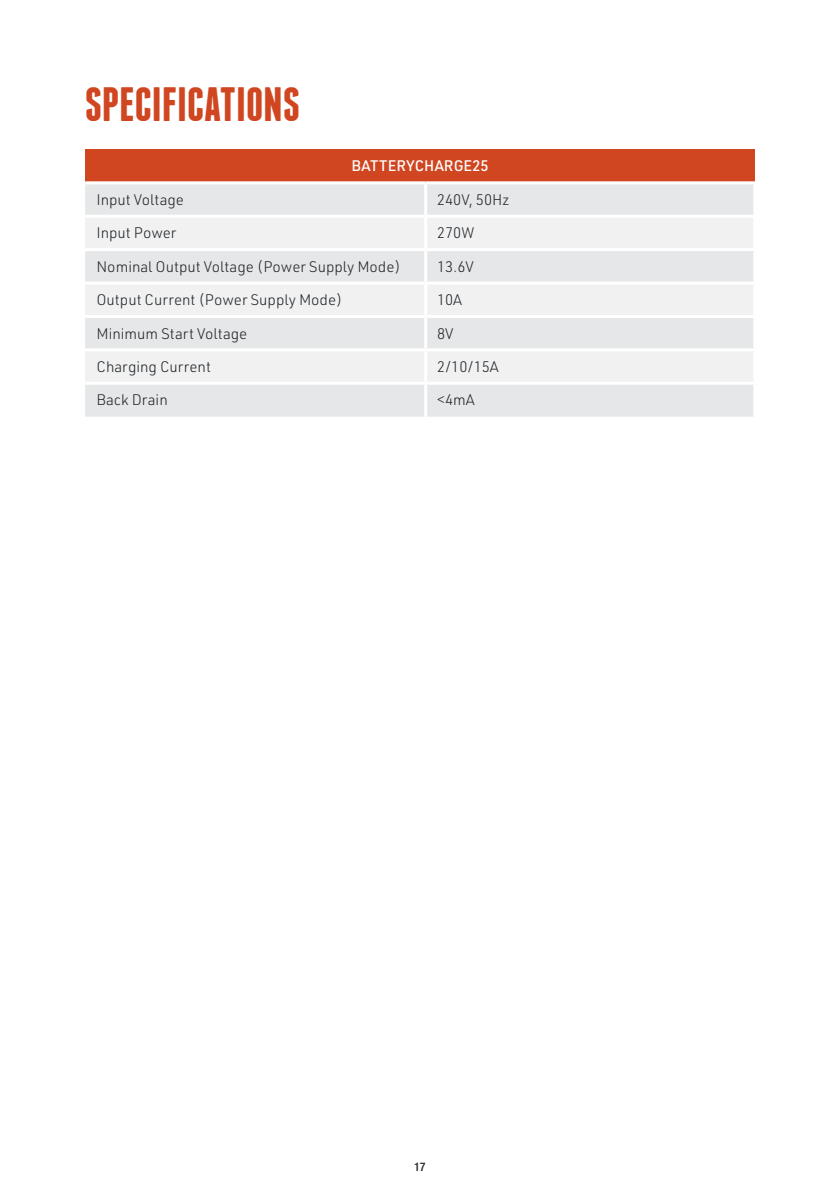
<style>
.page{position:relative;width:840px;height:1191px;background:#fff}
.page>*{position:absolute;margin:0;border:0;box-sizing:border-box;transform-origin:0 0}
.t1{font:700 48px "Franchise";color:#d04621}
.t2{font:300 15px "URWDIN";color:#22282c}
.t3{font:500 15px "URWDIN";color:#fff}
.t4{font:500 condensed 12px "Helvetica Neue LT";color:#22282c}
</style>
<div class="page">
<div style="left:85px;top:149px;width:669px;height:34px;background:#d04621"></div>
<div style="left:85px;top:184px;width:668px;height:232px;background:#e6e7e8"></div>
<svg style="left:85px;top:218px;width:668px;height:164px;fill:#f1f1f2"></svg>
<hr style="left:85px;top:181px;width:340px;height:3px;background:#fff">
<hr style="left:425px;top:181px;width:331px;height:3px;background:#fff">
<hr style="left:424px;top:184px;width:3px;height:31px;background:#fff">
<hr style="left:85px;top:215px;width:340px;height:3px;background:#fff">
<hr style="left:425px;top:215px;width:331px;height:3px;background:#fff">
<hr style="left:424px;top:218px;width:3px;height:30px;background:#fff">
<hr style="left:85px;top:248px;width:340px;height:3px;background:#fff">
<hr style="left:425px;top:248px;width:331px;height:3px;background:#fff">
<hr style="left:424px;top:251px;width:3px;height:30px;background:#fff">
<hr style="left:85px;top:281px;width:340px;height:3px;background:#fff">
<hr style="left:425px;top:281px;width:331px;height:3px;background:#fff">
<hr style="left:424px;top:284px;width:3px;height:31px;background:#fff">
<hr style="left:85px;top:315px;width:340px;height:3px;background:#fff">
<hr style="left:425px;top:315px;width:331px;height:3px;background:#fff">
<hr style="left:424px;top:318px;width:3px;height:30px;background:#fff">
<hr style="left:85px;top:348px;width:340px;height:3px;background:#fff">
<hr style="left:425px;top:348px;width:331px;height:3px;background:#fff">
<hr style="left:424px;top:351px;width:3px;height:31px;background:#fff">
<hr style="left:85px;top:382px;width:340px;height:3px;background:#fff">
<hr style="left:425px;top:382px;width:331px;height:3px;background:#fff">
<hr style="left:424px;top:385px;width:3px;height:31px;background:#fff">
<h1 class="t1" style="left:85px;top:82px;width:216px">SPECIFICATIONS</h1>
<p class="t3" style="left:351px;top:156px;width:138px">BATTERYCHARGE25</p>
<p class="t2" style="left:96px;top:190px;width:89px">Input Voltage</p>
<p class="t2" style="left:437px;top:190px;width:74px">240V, 50Hz</p>
<p class="t2" style="left:96px;top:223px;width:81px">Input Power</p>
<p class="t2" style="left:437px;top:223px;width:39px">270W</p>
<p class="t2" style="left:96px;top:256px;width:306px">Nominal Output Voltage (Power Supply Mode)</p>
<p class="t2" style="left:437px;top:256px;width:38px">13.6V</p>
<p class="t2" style="left:96px;top:290px;width:247px">Output Current (Power Supply Mode)</p>
<p class="t2" style="left:437px;top:290px;width:27px">10A</p>
<p class="t2" style="left:96px;top:323px;width:152px">Minimum Start Voltage</p>
<p class="t2" style="left:437px;top:323px;width:18px">8V</p>
<p class="t2" style="left:96px;top:357px;width:116px">Charging Current</p>
<p class="t2" style="left:437px;top:357px;width:63px">2/10/15A</p>
<p class="t2" style="left:96px;top:390px;width:73px">Back Drain</p>
<p class="t2" style="left:437px;top:390px;width:39px">&lt;4mA</p>
<p class="t4" style="left:414px;top:1159px;width:13px">17</p>
</div>
